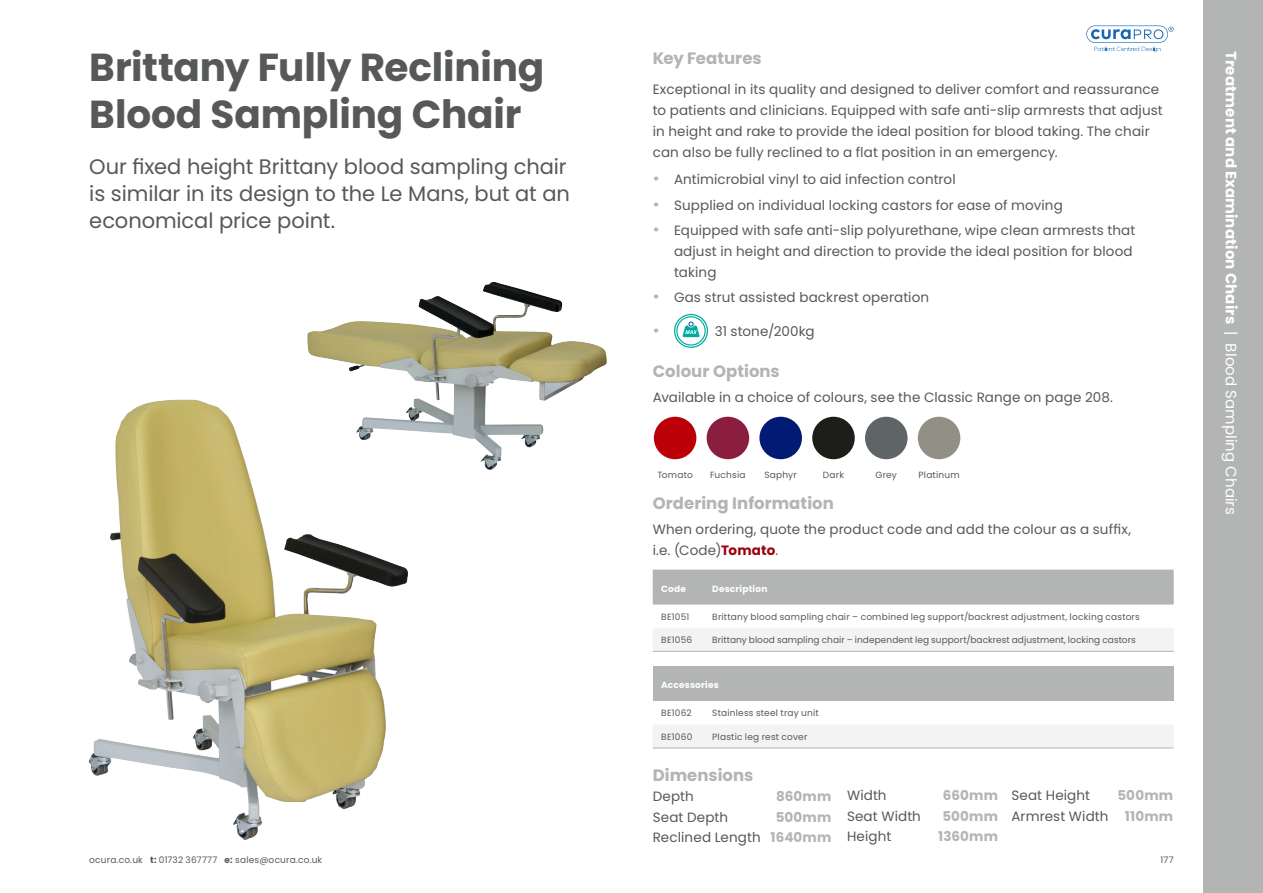
<style>
.page{position:relative;width:1263px;height:893px;background:#fff}
.page>*{position:absolute;margin:0;border:0;box-sizing:border-box;transform-origin:0 0}
.t1{font:700 39px/46.8px "Poppins";letter-spacing:-.005em;color:#57585a}
.t2{font:21px/27px "Poppins";letter-spacing:-.005em;color:#57585a}
.t3{font:700 16.5px "Poppins";color:#b2b5b3}
.t4{font:16.5px "Poppins";color:#b2b5b3}
.t5{font:700 15px "Poppins";letter-spacing:.005em;color:#fff}
.t6{font:13.5px/21px "Poppins";letter-spacing:.01em;color:#57585a}
.t7{font:700 13.5px "Poppins";letter-spacing:.01em;color:#b2b5b3}
.t8{font:9px "Poppins";letter-spacing:.02em;color:#57585a}
.t9{font:700 9px "Poppins";letter-spacing:.02em;color:#fff}
.s1{font-size:16.5px;color:#b2b5b3}
.s2{font-weight:700;color:#9e000f}
.s3{font-weight:700;color:#b2b5b3}
.s4{font-weight:700}
.s5{font-weight:400}
</style>
<div class="page">
<div style="left:1203px;top:0;width:60px;height:893px;background:#b2b5b3"></div>
<img style="left:88px;top:400px;width:320px;height:440px">
<svg style="left:675px;top:314px;width:32px;height:33px"></svg>
<div style="left:674px;top:314px;width:34px;height:34px;border:1px solid #00aca2;border-radius:50%"></div>
<svg style="left:677px;top:317px;width:28px;height:28px"></svg>
<div style="left:676px;top:316px;width:30px;height:30px;border:1px solid #00aca2;border-radius:50%"></div>
<svg style="left:682px;top:321px;width:18px;height:16px"></svg>
<svg style="left:654px;top:417px;width:42px;height:42px"></svg>
<svg style="left:707px;top:417px;width:42px;height:42px"></svg>
<svg style="left:759px;top:417px;width:43px;height:42px"></svg>
<svg style="left:812px;top:417px;width:43px;height:42px"></svg>
<svg style="left:865px;top:417px;width:42px;height:42px"></svg>
<svg style="left:918px;top:417px;width:42px;height:42px"></svg>
<div style="left:653px;top:570px;width:521px;height:35px;background:#b2b5b3"></div>
<div style="left:653px;top:628px;width:521px;height:23px;background:#f2f3f4"></div>
<hr style="left:653px;top:651px;width:51px;height:1px;background:#b2b5b3">
<hr style="left:704px;top:651px;width:470px;height:1px;background:#b2b5b3">
<div style="left:653px;top:666px;width:521px;height:35px;background:#b2b5b3"></div>
<div style="left:653px;top:725px;width:521px;height:23px;background:#f2f3f4"></div>
<hr style="left:653px;top:748px;width:51px;height:1px;background:#b2b5b3">
<hr style="left:704px;top:748px;width:470px;height:1px;background:#b2b5b3">
<img style="left:307px;top:282px;width:218px;height:159px">
<svg style="left:1086px;top:26px;width:88px;height:26px"></svg>
<h1 class="t1" style="left:89px;top:45px;width:457px">Brittany Fully Reclining<br>Blood Sampling Chair</h1>
<h2 class="t2" style="left:89px;top:154px;width:482px">Our fixed height Brittany blood sampling chair is similar in its design to the Le Mans, but at an economical price point.</h2>
<p class="t3" style="left:653px;top:49px;width:110px">Key Features</p>
<p class="t6" style="left:653px;top:78px;width:512px">Exceptional in its quality and designed to deliver comfort and reassurance to patients and clinicians. Equipped with safe anti-slip armrests that adjust in height and rake to provide the ideal position for blood taking. The chair can also be fully reclined to a flat position in an emergency.</p>
<p class="t6" style="left:653px;top:169px;width:304px"><span class="s1">•</span> Antimicrobial vinyl to aid infection control</p>
<p class="t6" style="left:653px;top:194px;width:411px"><span class="s1">•</span> Supplied on individual locking castors for ease of moving</p>
<p class="t6" style="left:674px;top:220px;width:463px;text-indent:-21px"><span class="s1">•</span> Equipped with safe anti-slip polyurethane, wipe clean armrests that adjust in height and direction to provide the ideal position for blood taking</p>
<p class="t6" style="left:653px;top:287px;width:278px"><span class="s1">•</span> Gas strut assisted backrest operation</p>
<p class="t4" style="left:653px;top:321px;width:8px">•</p>
<p class="t6" style="left:715px;top:321px;width:101px">31 stone/200kg</p>
<p class="t3" style="left:653px;top:362px;width:129px">Colour Options</p>
<p class="t6" style="left:653px;top:387px;width:462px">Available in a choice of colours, see the Classic Range on page 208.</p>
<p class="t8" style="left:657px;top:470px;width:37px">Tomato</p>
<p class="t8" style="left:710px;top:470px;width:37px">Fuchsia</p>
<p class="t8" style="left:764px;top:470px;width:34px">Saphyr</p>
<p class="t8" style="left:823px;top:470px;width:23px">Dark</p>
<p class="t8" style="left:875px;top:470px;width:23px">Grey</p>
<p class="t8" style="left:918px;top:470px;width:43px">Platinum</p>
<p class="t3" style="left:653px;top:493px;width:183px">Ordering Information</p>
<p class="t6" style="left:653px;top:519px;width:480px">When ordering, quote the product code and add the colour as a suffix, i.e. (Code)<span class="s2">Tomato</span>.</p>
<p class="t9" style="left:661px;top:583px;width:26px">Code</p>
<p class="t9" style="left:712px;top:583px;width:57px">Description</p>
<p class="t8" style="left:661px;top:611px;width:30px">BE1051</p>
<p class="t8" style="left:712px;top:611px;width:429px">Brittany blood sampling chair – combined leg support/backrest adjustment, locking castors</p>
<p class="t8" style="left:661px;top:634px;width:32px">BE1056</p>
<p class="t8" style="left:712px;top:634px;width:425px">Brittany blood sampling chair – independent leg support/backrest adjustment, locking castors</p>
<p class="t9" style="left:661px;top:680px;width:59px">Accessories</p>
<p class="t8" style="left:661px;top:708px;width:32px">BE1062</p>
<p class="t8" style="left:712px;top:708px;width:108px">Stainless steel tray unit</p>
<p class="t8" style="left:661px;top:731px;width:33px">BE1060</p>
<p class="t8" style="left:712px;top:731px;width:97px">Plastic leg rest cover</p>
<p class="t3" style="left:653px;top:765px;width:102px">Dimensions</p>
<p class="t6" style="left:653px;top:786px;width:43px">Depth</p>
<p class="t7" style="left:776px;top:788px;width:57px">860mm</p>
<p class="t6" style="left:653px;top:806px;width:77px">Seat Depth</p>
<p class="t6" style="left:1011px;top:785px;width:80px">Seat Height</p>
<p class="t6" style="left:847px;top:785px;width:41px">Width</p>
<p class="t7" style="left:943px;top:788px;width:57px">660mm</p>
<p class="t6" style="left:847px;top:806px;width:75px">Seat Width</p>
<p class="t7" style="left:942px;top:808px;width:57px">500mm</p>
<p class="t6" style="left:847px;top:826px;width:46px">Height</p>
<p class="t7" style="left:938px;top:829px;width:61px">1360mm</p>
<p class="t6" style="left:1011px;top:785px;width:163px;line-height:20.4px;text-align:right"><span class="s3">500mm<br></span>Armrest Width <span class="s3">110mm</span></p>
<p class="t6" style="left:653px;top:807px;width:180px;line-height:20.4px;text-align:right"><span class="s3">500mm<br></span>Reclined Length <span class="s3">1640mm</span></p>
<p class="t8" style="left:89px;top:855px;width:234px">ocura.co.uk <span class="s4">t:</span> 01732 367777 <span class="s4">e:</span> sales@ocura.co.uk</p>
<p class="t8" style="left:1160px;top:855px;width:15px">177</p>
<p class="t5" style="left:1240px;top:51px;width:465px;rotate:90deg">Treatment and Examination Chairs <span class="s5">| Blood Sampling Chairs</span></p>
</div>
